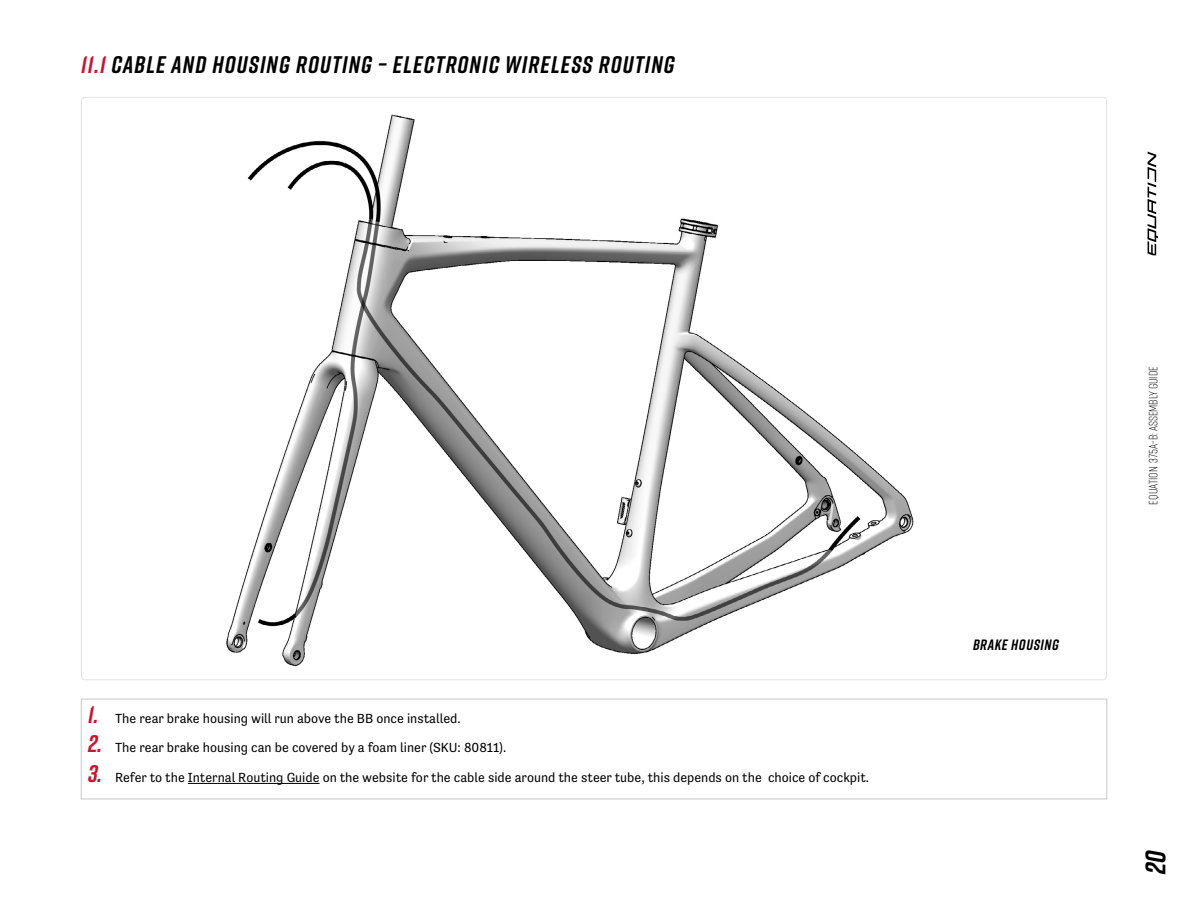
<style>
.page{position:relative;width:1188px;height:918px;background:#fff}
.page>*{position:absolute;margin:0;border:0;box-sizing:border-box;transform-origin:0 0}
.t1{font:italic 700 28.2px "Rift";color:#000}
.t2{font:italic 700 24px "Rift";letter-spacing:.05em;color:#000}
.t3{font:italic 700 15px "Rift";letter-spacing:.04em;color:#000}
.t4{font:13.5px "Tenso";color:#000}
.t5{font:300 12px "Rift";color:#000}
.s1{color:#cd122d}
.s2{font-family:"Rift";font-weight:700;font-style:italic;font-size:24px;color:#cd122d}
</style>
<div class="page">
<svg style="left:1148px;top:152px;width:10px;height:103px"></svg>
<img style="left:81px;top:97px;width:833px;height:583px">
<div style="left:81px;top:699px;width:1026px;height:100px;border:1px solid #c7c8ca"></div>
<hr style="left:188px;top:783px;width:132px;height:1px;background:#000">
<h2 class="t2" style="left:81px;top:47px;width:595px"><span class="s1">11.1</span> CABLE AND HOUSING ROUTING – ELECTRONIC WIRELESS ROUTING</h2>
<p class="t4" style="left:88px;top:710px;width:374px"><span class="s2">1.</span> The rear brake housing will run above the BB once installed.</p>
<p class="t4" style="left:88px;top:740px;width:420px"><span class="s2">2.</span> The rear brake housing can be covered by a foam liner (SKU: 80811).</p>
<p class="t4" style="left:88px;top:770px;width:783px"><span class="s2">3.</span> Refer to the Internal Routing Guide on the website for the cable side around the steer tube, this depends on the choice of cockpit.</p>
<p class="t3" style="left:973px;top:634px;width:87px">BRAKE HOUSING</p>
<p class="t5" style="left:1145px;top:505px;width:140px;rotate:-90deg">EQUATION 375A-B: ASSEMBLY GUIDE</p>
<h1 class="t1" style="left:1135px;top:874px;width:26px;rotate:-90deg">20</h1>
</div>
